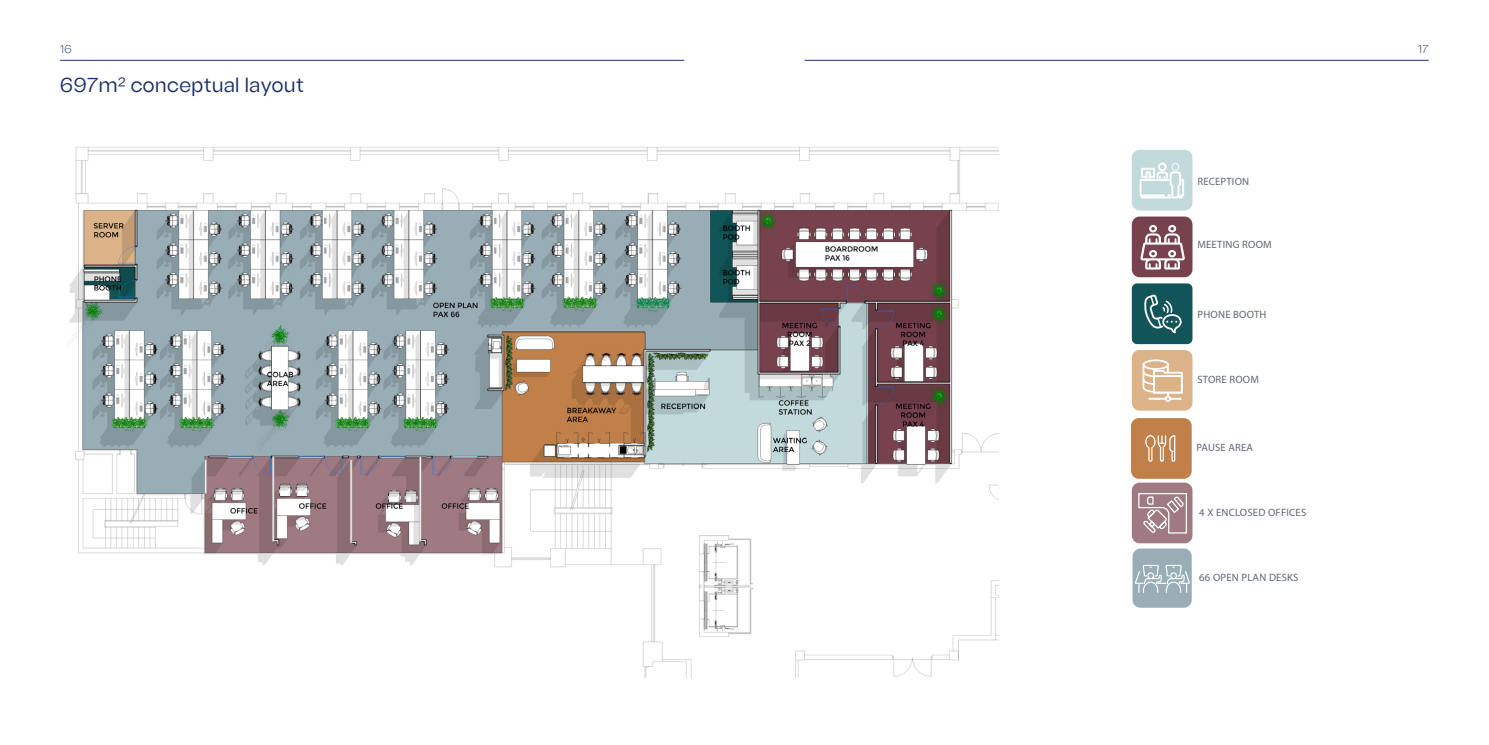
<style>
.page{position:relative;width:1489px;height:745px;background:#fff}
.page>*{position:absolute;margin:0;border:0;box-sizing:border-box;transform-origin:0 0}
.t1{font:20px "Sherika";letter-spacing:.03em;color:#1d306a}
.t2{font:300 11.25px "Sherika";color:#1d306a}
.t3{font:10.62px "Myriad Pro";letter-spacing:.02em;color:#616771}
</style>
<div class="page">
<hr style="left:804px;top:60px;width:624px;height:1px;background:#1d306a">
<hr style="left:60px;top:60px;width:624px;height:1px;background:#1d306a">
<img style="left:69px;top:147px;width:929px;height:531px">
<svg style="left:69px;top:618px;width:225px;height:60px"></svg>
<div style="left:1132px;top:284px;width:59px;height:59px;background:#125558;border-radius:4px"></div>
<div style="left:1131px;top:283px;width:61px;height:61px;border:2px solid #125558;border-radius:4px"></div>
<svg style="left:1144px;top:294px;width:37px;height:39px"></svg>
<div style="left:1132px;top:217px;width:59px;height:59px;background:#77414d;border-radius:7px"></div>
<div style="left:1131px;top:216px;width:61px;height:61px;border:2px solid #76424e;border-radius:7px"></div>
<div style="left:1132px;top:150px;width:59px;height:60px;background:#c2dadc;border-radius:7px"></div>
<div style="left:1131px;top:150px;width:61px;height:60px;border:2px solid #c2dadc;border-radius:7px"></div>
<div style="left:1131px;top:418px;width:59px;height:59px;background:#c17f49;border-radius:7px"></div>
<div style="left:1130px;top:418px;width:61px;height:60px;border:2px solid #c07e4a;border-radius:7px"></div>
<div style="left:1132px;top:350px;width:59px;height:59px;background:#dcb288;border-radius:7px"></div>
<div style="left:1131px;top:350px;width:61px;height:60px;border:2px solid #dcb288;border-radius:7px"></div>
<div style="left:1132px;top:483px;width:59px;height:59px;background:#a07a82;border-radius:7px"></div>
<div style="left:1131px;top:482px;width:61px;height:61px;border:2px solid #9f7a82;border-radius:7px"></div>
<div style="left:1133px;top:549px;width:57px;height:57px;background:#98adb5;border-radius:7px"></div>
<div style="left:1132px;top:548px;width:59px;height:59px;border:2px solid #99adb6;border-radius:7px"></div>
<svg style="left:1140px;top:225px;width:44px;height:44px"></svg>
<svg style="left:1142px;top:359px;width:40px;height:43px"></svg>
<svg style="left:1138px;top:493px;width:49px;height:41px"></svg>
<svg style="left:1134px;top:564px;width:55px;height:28px"></svg>
<svg style="left:1145px;top:435px;width:30px;height:27px"></svg>
<svg style="left:1139px;top:163px;width:44px;height:35px"></svg>
<p class="t2" style="left:60px;top:42px;width:13px">16</p>
<p class="t2" style="left:1418px;top:42px;width:12px">17</p>
<h1 class="t1" style="left:60px;top:73px;width:245px">697m² conceptual layout</h1>
<p class="t3" style="left:1197px;top:174px;width:53px">RECEPTION</p>
<p class="t3" style="left:1197px;top:237px;width:76px">MEETING ROOM</p>
<p class="t3" style="left:1197px;top:308px;width:70px">PHONE BOOTH</p>
<p class="t3" style="left:1197px;top:373px;width:63px">STORE ROOM</p>
<p class="t3" style="left:1196px;top:441px;width:58px">PAUSE AREA</p>
<p class="t3" style="left:1199px;top:505px;width:108px">4 X ENCLOSED OFFICES</p>
<p class="t3" style="left:1199px;top:570px;width:101px">66 OPEN PLAN DESKS</p>
</div>
